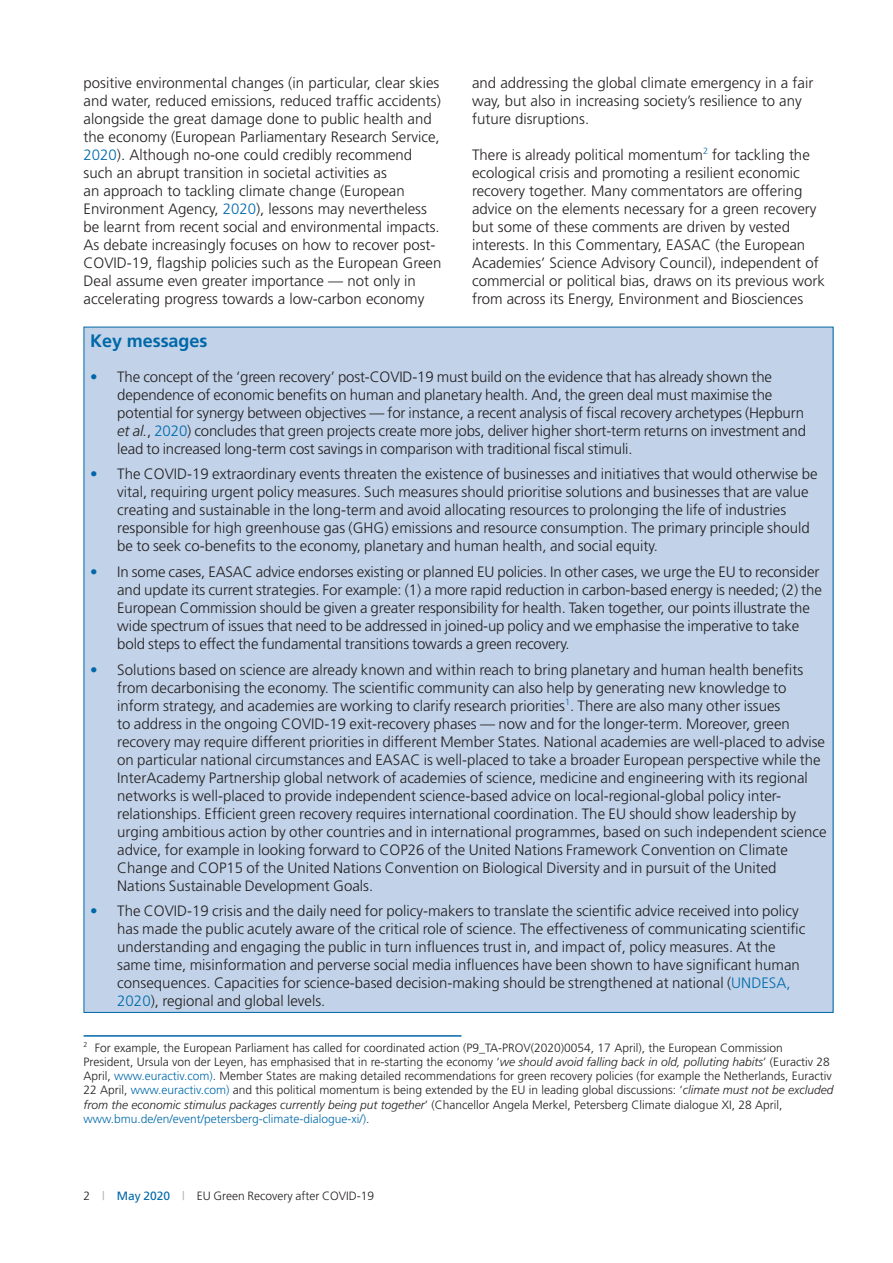
<style>
.page{position:relative;width:893px;height:1263px;background:#fff}
.page>*{position:absolute;margin:0;border:0;box-sizing:border-box;transform-origin:0 0}
.heading-1{font:700 18px "Frutiger";letter-spacing:-.005em;color:#0068a9}
.p_listItem_list-bull{font:300 15px/18px "Frutiger";color:#231f20}
.para{font:300 15px/18px "Frutiger";color:#231f20}
.Footnote_Rule{font:300 12px/14.2px "Frutiger";color:#231f20}
.TXT{font:300 12px "Frutiger";color:#231f20}
.s1{color:#006aab}
.s2{color:#0068a9}
.s3{font-style:italic}
.s4{color:#a8a9ad}
.s5{font-weight:400;color:#0068a9}
</style>
<div class="page">
<hr style="left:84px;top:1035px;width:377px;height:2px;background:#0068a9">
<div style="left:84px;top:327px;width:749px;height:685px;background:#c2d3e9"></div>
<p class="para" style="left:84px;top:74px;width:359px">positive environmental changes (in particular, clear skies and water, reduced emissions, reduced traffic accidents) alongside the great damage done to public health and the economy (European Parliamentary Research Service, <span class="s1">2020</span>). Although no-one could credibly recommend such an abrupt transition in societal activities as<br>an approach to tackling climate change (European Environment Agency, <span class="s1">2020</span>), lessons may nevertheless be learnt from recent social and environmental impacts.<br>As debate increasingly focuses on how to recover post-COVID-19, flagship policies such as the European Green Deal assume even greater importance — not only in accelerating progress towards a low-carbon economy</p>
<p class="para" style="left:472px;top:74px;width:343px">and addressing the global climate emergency in a fair way, but also in increasing society’s resilience to any future disruptions.</p>
<p class="para" style="left:472px;top:146px;width:354px">There is already political momentum<sup>2</sup> for tackling the ecological crisis and promoting a resilient economic recovery together. Many commentators are offering advice on the elements necessary for a green recovery but some of these comments are driven by vested interests. In this Commentary, EASAC (the European Academies’ Science Advisory Council), independent of commercial or political bias, draws on its previous work from across its Energy, Environment and Biosciences</p>
<p class="heading-1" style="left:90px;top:331px;width:119px">Key messages</p>
<p class="p_listItem_list-bull" style="left:117px;top:368px;width:690px;text-indent:-27px"><span class="s2">•</span> The concept of the ‘green recovery’ post-COVID-19 must build on the evidence that has already shown the dependence of economic benefits on human and planetary health. And, the green deal must maximise the potential for synergy between objectives — for instance, a recent analysis of fiscal recovery archetypes (Hepburn <span class="s3">et al.</span>, <span class="s1">2020</span>) concludes that green projects create more jobs, deliver higher short-term returns on investment and lead to increased long-term cost savings in comparison with traditional fiscal stimuli.</p>
<p class="p_listItem_list-bull" style="left:117px;top:465px;width:702px;text-indent:-27px"><span class="s2">•</span> The COVID-19 extraordinary events threaten the existence of businesses and initiatives that would otherwise be vital, requiring urgent policy measures. Such measures should prioritise solutions and businesses that are value creating and sustainable in the long-term and avoid allocating resources to prolonging the life of industries responsible for high greenhouse gas (GHG) emissions and resource consumption. The primary principle should be to seek co-benefits to the economy, planetary and human health, and social equity.</p>
<p class="p_listItem_list-bull" style="left:117px;top:563px;width:706px;text-indent:-27px"><span class="s2">•</span> In some cases, EASAC advice endorses existing or planned EU policies. In other cases, we urge the EU to reconsider and update its current strategies. For example: (1) a more rapid reduction in carbon-based energy is needed; (2) the European Commission should be given a greater responsibility for health. Taken together, our points illustrate the wide spectrum of issues that need to be addressed in joined-up policy and we emphasise the imperative to take bold steps to effect the fundamental transitions towards a green recovery.</p>
<p class="p_listItem_list-bull" style="left:117px;top:660px;width:711px;text-indent:-27px"><span class="s2">•</span> Solutions based on science are already known and within reach to bring planetary and human health benefits from decarbonising the economy. The scientific community can also help by generating new knowledge to inform strategy, and academies are working to clarify research priorities<sup>1</sup>. There are also many other issues<br>to address in the ongoing COVID-19 exit-recovery phases — now and for the longer-term. Moreover, green recovery may require different priorities in different Member States. National academies are well-placed to advise on particular national circumstances and EASAC is well-placed to take a broader European perspective while the InterAcademy Partnership global network of academies of science, medicine and engineering with its regional networks is well-placed to provide independent science-based advice on local-regional-global policy inter&shy;relationships. Efficient green recovery requires international coordination. The EU should show leadership by urging ambitious action by other countries and in international programmes, based on such independent science advice, for example in looking forward to COP26 of the United Nations Framework Convention on Climate Change and COP15 of the United Nations Convention on Biological Diversity and in pursuit of the United Nations Sustainable Development Goals.</p>
<p class="p_listItem_list-bull" style="left:117px;top:902px;width:690px;text-indent:-27px"><span class="s2">•</span> The COVID-19 crisis and the daily need for policy-makers to translate the scientific advice received into policy has made the public acutely aware of the critical role of science. The effectiveness of communicating scientific understanding and engaging the public in turn influences trust in, and impact of, policy measures. At the same time, misinformation and perverse social media influences have been shown to have significant human consequences. Capacities for science-based decision-making should be strengthened at national (<span class="s1">UNDESA, 2020</span>), regional and global levels.</p>
<p class="Footnote_Rule" style="left:84px;top:1040px;width:751px"><sup>2</sup> For example, the European Parliament has called for coordinated action (P9_TA-PROV(2020)0054, 17 April), the European Commission President, Ursula von der Leyen, has emphasised that in re-starting the economy ‘<span class="s3">we should avoid falling back in old, polluting habits</span>’ (Euractiv 28<br>April, <span class="s1">www.euractiv.com)</span>. Member States are making detailed recommendations for green recovery policies (for example the Netherlands, Euractiv 22 April, <span class="s1">www.euractiv.com)</span> and this political momentum is being extended by the EU in leading global discussions: ‘<span class="s3">climate must not be excluded from the economic stimulus packages currently being put together</span>’ (Chancellor Angela Merkel, Petersberg Climate dialogue XI, 28 April, <span class="s1">www.bmu.de/en/event/petersberg-climate-dialogue-xi/)</span>.</p>
<p class="TXT" style="left:84px;top:1189px;width:292px">2 <span class="s4">|</span> <span class="s5">May 2020</span> <span class="s4">|</span> EU Green Recovery after COVID-19</p>
</div>
